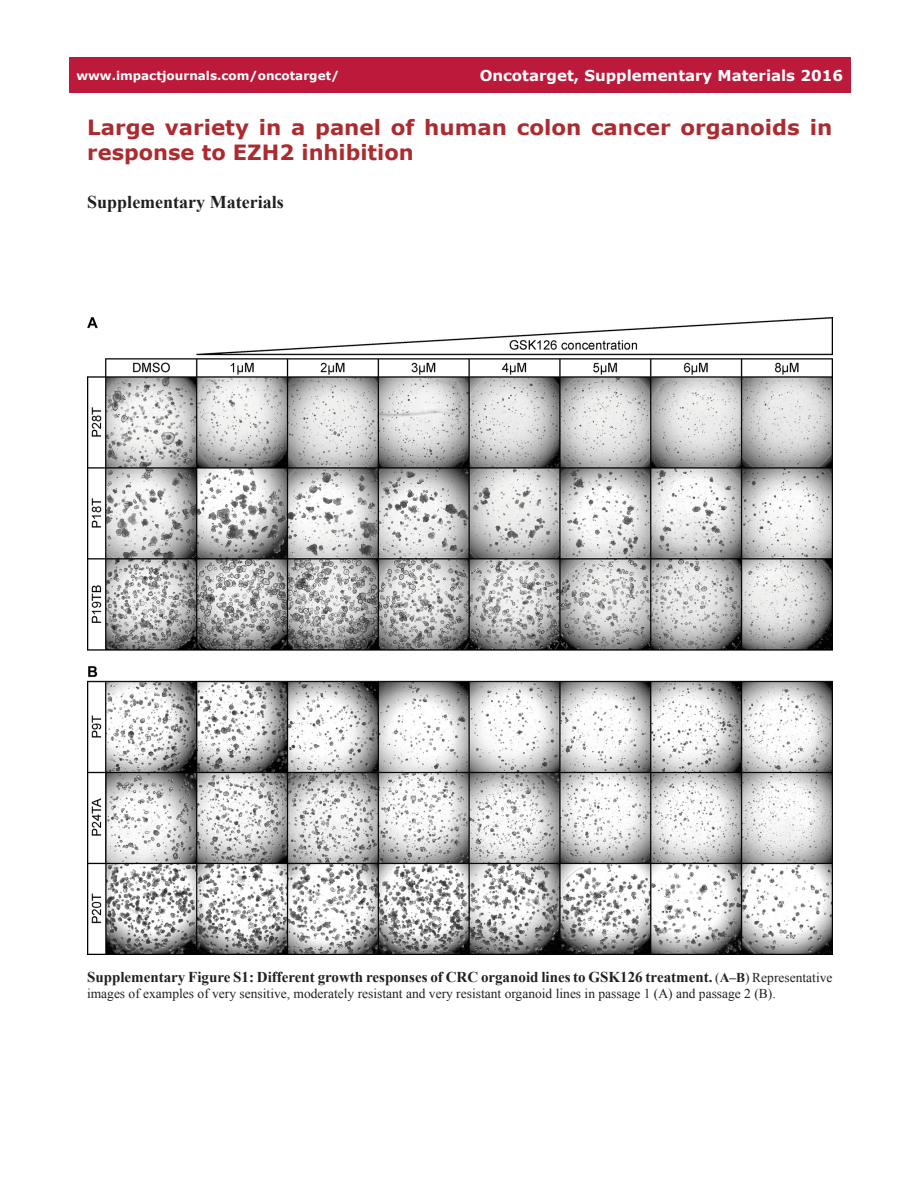
<style>
.page{position:relative;width:918px;height:1188px;background:#fff}
.page>*{position:absolute;margin:0;border:0;box-sizing:border-box;transform-origin:0 0}
.t1{font:700 21px/25.2px "Verdana";color:#ac2b31}
.t2{font:700 18px "Times New Roman";color:#231f20}
.FigureText{font:700 15px "Times New Roman";color:#231f20}
.t3{font:700 15px "Verdana";color:#fff}
.FigureText-2{font:13.5px "Times New Roman";color:#231f20}
.t4{font:700 12px "Verdana";color:#fff}
.s1{font-weight:400;font-size:13.5px}
.s2{font-size:13.5px}
</style>
<div class="page">
<div style="left:69px;top:57px;width:781px;height:36px;background:#bd1a3b"></div>
<img style="left:87px;top:318px;width:745px;height:636px">
<p class="t4" style="left:76px;top:67px;width:264px">www.impactjournals.com/oncotarget/</p>
<p class="t3" style="left:480px;top:65px;width:365px">Oncotarget, Supplementary Materials 2016</p>
<p class="t1" style="left:87px;top:114px;width:746px">Large variety in a panel of human colon cancer organoids in response to EZH2 inhibition</p>
<p class="t2" style="left:87px;top:189px;width:198px">Supplementary Materials</p>
<p class="FigureText" style="left:87px;top:967px;width:747px">Supplementary Figure S1: Different growth responses of CRC organoid lines to GSK126 treatment. <span class="s1">(</span><span class="s2">A–B</span><span class="s1">) Representative</span></p>
<p class="FigureText-2" style="left:87px;top:985px;width:690px">images of examples of very sensitive, moderately resistant and very resistant organoid lines in passage 1 (A) and passage 2 (B).</p>
</div>
